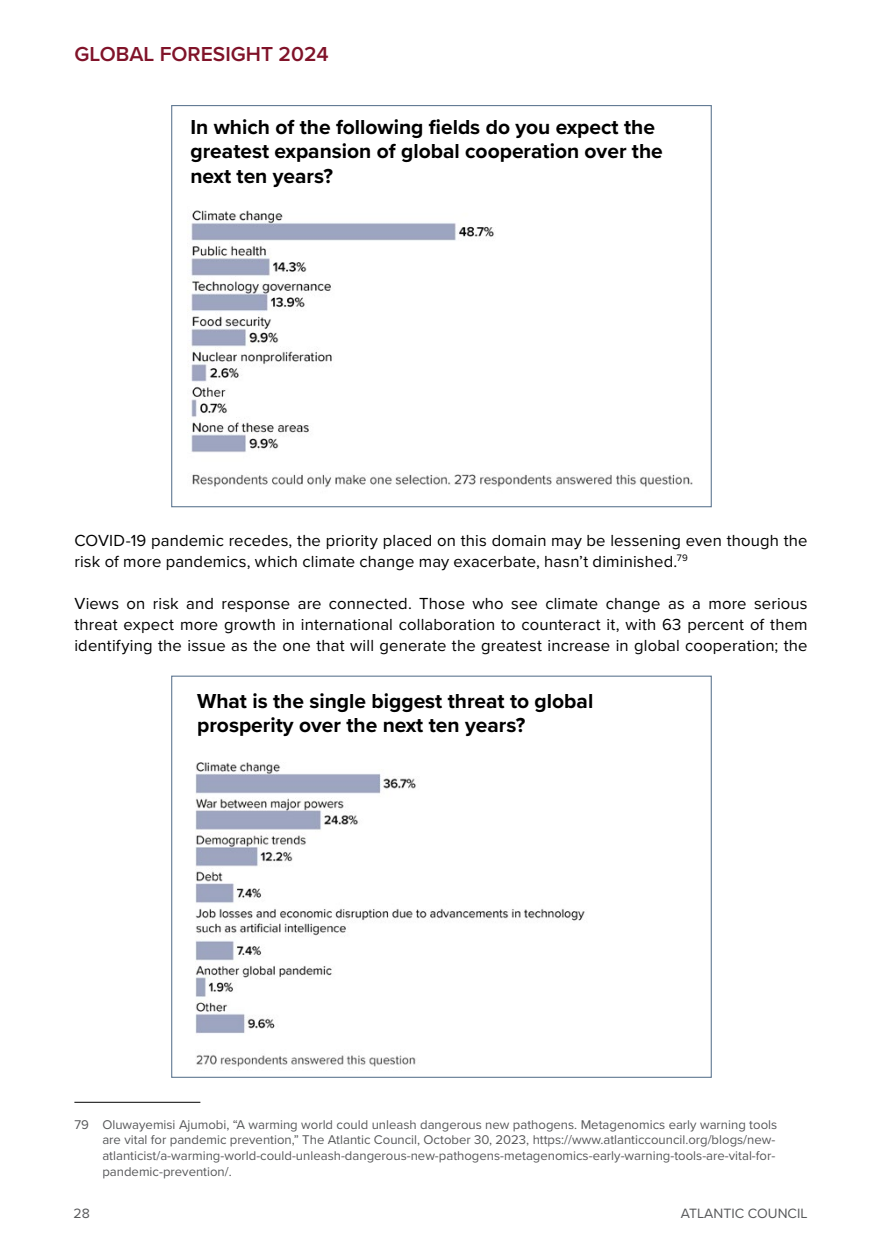
<style>
.page{position:relative;width:882px;height:1260px;background:#fff}
.page>*{position:absolute;margin:0;border:0;box-sizing:border-box;transform-origin:0 0}
.BOD_Heads{font:700 21px/24.5px "Proxima Nova";color:#000}
.t1{font:600 21px "Proxima Nova";color:#801329}
.IB_-_Body_NEW{font:16.62px/21px "Proxima Nova";letter-spacing:.01em;color:#000}
.t2{font:14px "Proxima Nova";color:#58595b}
._5_Footnotes{font:13.12px/15.8px "Proxima Nova";color:#58595b}
</style>
<div class="page">
<hr style="left:74px;top:1102px;width:126px;height:1px;background:#000">
<img style="left:191px;top:210px;width:502px;height:278px">
<img style="left:195px;top:762px;width:390px;height:305px">
<p class="t1" style="left:74px;top:39px;width:256px">GLOBAL FORESIGHT 2024</p>
<p class="BOD_Heads" style="left:190px;top:114px;width:474px">In which of the following fields do you expect the greatest expansion of global cooperation over the next ten years?</p>
<p class="IB_-_Body_NEW" style="left:74px;top:529px;width:735px">COVID-19 pandemic recedes, the priority placed on this domain may be lessening even though the risk of more pandemics, which climate change may exacerbate, hasn’t diminished.<sup>79</sup></p>
<p class="IB_-_Body_NEW" style="left:74px;top:592px;width:735px;text-align:justify">Views on risk and response are connected. Those who see climate change as a more serious threat expect more growth in international collaboration to counteract it, with 63 percent of them identifying the issue as the one that will generate the greatest increase in global cooperation; the</p>
<p class="BOD_Heads" style="left:197px;top:688px;width:398px">What is the single biggest threat to global prosperity over the next ten years?</p>
<p class="_5_Footnotes" style="left:102px;top:1116px;width:676px;text-indent:-28px">79 Oluwayemisi Ajumobi, “A warming world could unleash dangerous new pathogens. Metagenomics early warning tools are vital for pandemic prevention,” The Atlantic Council, October 30, 2023, https://www.atlanticcouncil.org/blogs/new&shy;atlanticist/a-warming-world-could-unleash-dangerous-new-pathogens-metagenomics-early-warning-tools-are-vital-for&shy;pandemic-prevention/.</p>
<p class="t2" style="left:74px;top:1203px;width:18px">28</p>
<p class="t2" style="left:681px;top:1203px;width:128px">ATLANTIC COUNCIL</p>
</div>
